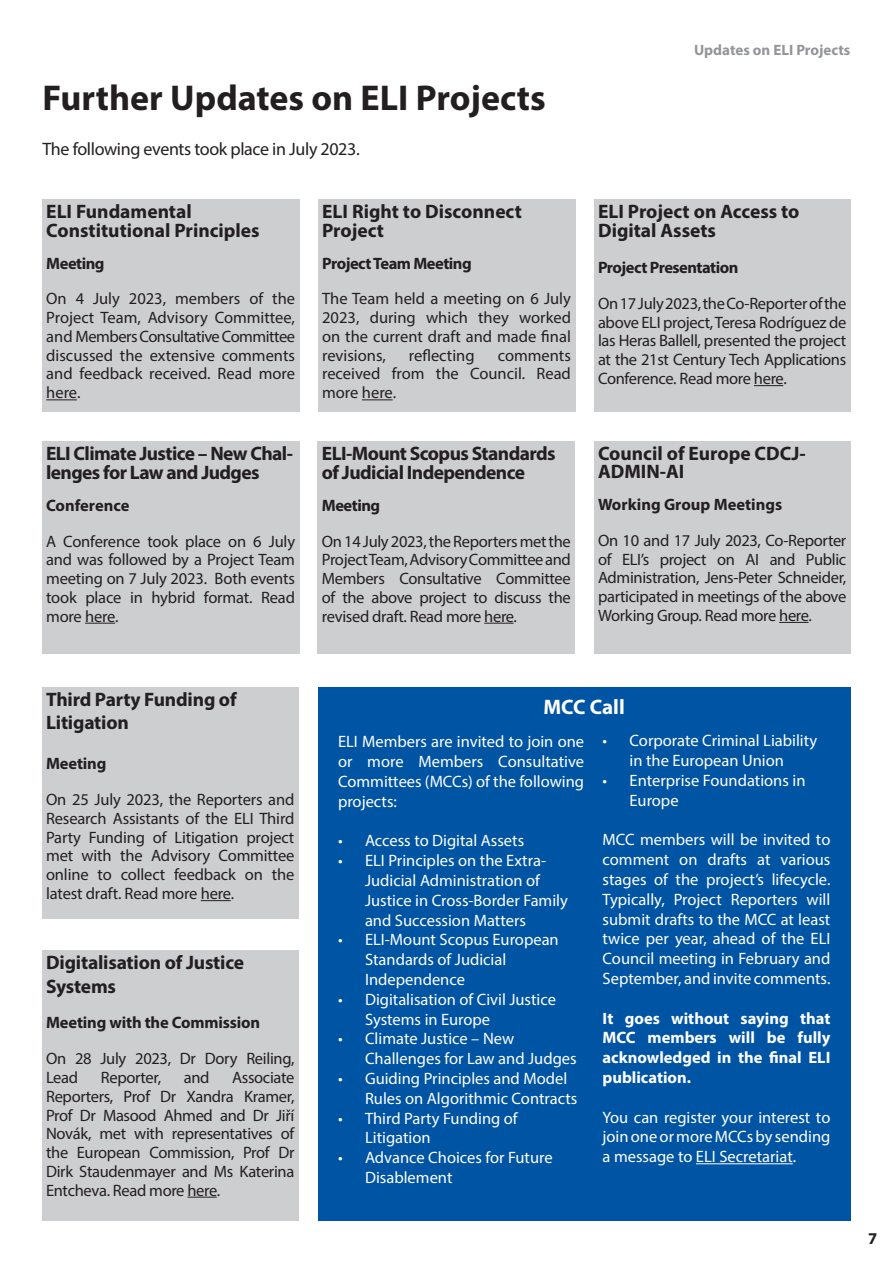
<style>
.page{position:relative;width:893px;height:1263px;background:#fff}
.page>*{position:absolute;margin:0;border:0;box-sizing:border-box;transform-origin:0 0}
.Smaller_Heading_aligned_Left{font:700 36px "Myriad Pro";color:#231f20}
.t1{font:700 21px "Myriad Pro";color:#fff}
.text_bullet_copy_2{font:700 19.5px/19.5px "Myriad Pro";letter-spacing:-.01em;color:#231f20}
.text_bullet_copy_2-2{font:700 19.5px/19.5px "Myriad Pro";letter-spacing:-.03em;color:#231f20}
.Larger_Heading_aligned_Right{font:18px "Myriad Pro";letter-spacing:-.02em;color:#231f20}
.text_bullet_copy_2-3{font:16.5px/18.8px "Myriad Pro";letter-spacing:-.015em;color:#231f20;text-align:justify}
.t2{font:16.5px/19.8px "Myriad Pro";color:#fff}
.t3{font:700 16.5px/19.8px "Myriad Pro";color:#fff;text-align:justify}
.text_bullet_copy_2-4{font:700 16.5px "Myriad Pro";letter-spacing:-.01em;color:#231f20}
.text_bullet_copy_2-5{font:700 16.5px "Myriad Pro";letter-spacing:-.03em;color:#231f20}
.Column{font:700 15px "Myriad Pro";color:#939598}
</style>
<div class="page">
<div style="left:594px;top:199px;width:257px;height:213px;background:#cdced0"></div>
<svg style="left:754px;top:385px;width:29px;height:1px"></svg>
<div style="left:42px;top:441px;width:257px;height:213px;background:#cdced0"></div>
<hr style="left:85px;top:623px;width:30px;height:1px;background:#231f20">
<div style="left:318px;top:441px;width:257px;height:213px;background:#cdced0"></div>
<hr style="left:484px;top:623px;width:30px;height:1px;background:#231f20">
<div style="left:594px;top:441px;width:257px;height:213px;background:#cdced0"></div>
<hr style="left:779px;top:622px;width:30px;height:1px;background:#231f20">
<div style="left:42px;top:687px;width:257px;height:231px;background:#cdced0"></div>
<hr style="left:201px;top:900px;width:30px;height:1px;background:#231f20">
<div style="left:42px;top:950px;width:257px;height:270px;background:#cdced0"></div>
<hr style="left:187px;top:1197px;width:30px;height:1px;background:#231f20">
<div style="left:42px;top:199px;width:257px;height:213px;background:#cdced0"></div>
<hr style="left:46px;top:399px;width:31px;height:1px;background:#231f20">
<div style="left:318px;top:199px;width:257px;height:213px;background:#cdced0"></div>
<hr style="left:362px;top:399px;width:31px;height:1px;background:#231f20">
<div style="left:318px;top:687px;width:533px;height:533px;background:#0054a4"></div>
<hr style="left:696px;top:1163px;width:97px;height:1px;background:#fff">
<p class="Smaller_Heading_aligned_Left" style="left:43px;top:75px;width:505px">Further Updates on ELI Projects</p>
<p class="Larger_Heading_aligned_Right" style="left:43px;top:138px;width:319px">The following events took place in July 2023.</p>
<p class="text_bullet_copy_2" style="left:46px;top:201px;width:215px">ELI Fundamental<br>Constitutional Principles</p>
<p class="text_bullet_copy_2-5" style="left:46px;top:252px;width:60px">Meeting</p>
<p class="text_bullet_copy_2-3" style="left:46px;top:289px;width:250px">On 4 July 2023, members of the Project Team, Advisory Committee, and Members Consultative Committee discussed the extensive comments and feedback received. Read more here.</p>
<p class="text_bullet_copy_2-2" style="left:46px;top:443px;width:248px">ELI Climate Justice – New Chal&shy;lenges for Law and Judges</p>
<p class="text_bullet_copy_2-4" style="left:46px;top:494px;width:85px">Conference</p>
<p class="text_bullet_copy_2-3" style="left:46px;top:531px;width:251px">A Conference took place on 6 July and was followed by a Project Team meeting on 7 July 2023. Both events took place in hybrid format. Read more here.</p>
<p class="text_bullet_copy_2" style="left:322px;top:201px;width:201px">ELI Right to Disconnect<br>Project</p>
<p class="text_bullet_copy_2-5" style="left:322px;top:252px;width:151px">Project Team Meeting</p>
<p class="text_bullet_copy_2-3" style="left:322px;top:289px;width:250px">The Team held a meeting on 6 July 2023, during which they worked on the current draft and made final revisions,</p>
<p class="text_bullet_copy_2-3" style="left:409px;top:346px;width:67px">reflecting</p>
<p class="text_bullet_copy_2-3" style="left:322px;top:346px;width:250px;text-indent:176px">comments received from the Council. Read more here.</p>
<p class="text_bullet_copy_2-2" style="left:322px;top:443px;width:235px">ELI-Mount Scopus Standards of Judicial Independence</p>
<p class="text_bullet_copy_2-5" style="left:322px;top:494px;width:60px">Meeting</p>
<p class="text_bullet_copy_2-3" style="left:322px;top:531px;width:250px">On 14 July 2023, the Reporters met the Project Team, Advisory Committee and Members Consultative Committee of the above project to discuss the revised draft. Read more here.</p>
<p class="Column" style="left:694px;top:40px;width:158px">Updates on ELI Projects</p>
<p class="text_bullet_copy_2" style="left:598px;top:201px;width:203px">ELI Project on Access to<br>Digital Assets</p>
<p class="text_bullet_copy_2-5" style="left:598px;top:257px;width:142px">Project Presentation</p>
<p class="text_bullet_copy_2-3" style="left:598px;top:294px;width:250px">On 17 July 2023, the Co-Reporter of the above ELI project, Teresa Rodríguez de las Heras Ballell, presented the project at the 21st Century Tech Applications Conference. Read more here.</p>
<p class="text_bullet_copy_2" style="left:598px;top:443px;width:209px;line-height:18.8px">Council of Europe CDCJ-<br>ADMIN-AI</p>
<p class="text_bullet_copy_2-4" style="left:598px;top:494px;width:186px">Working Group Meetings</p>
<p class="text_bullet_copy_2-3" style="left:598px;top:531px;width:250px">On 10 and 17 July 2023, Co-Reporter of ELI’s project on AI and Public Administration, Jens-Peter Schneider, participated in meetings of the above Working Group. Read more here.</p>
<p class="text_bullet_copy_2" style="left:46px;top:687px;width:192px;line-height:23.4px">Third Party Funding of<br>Litigation</p>
<p class="text_bullet_copy_2-4" style="left:46px;top:753px;width:62px">Meeting</p>
<p class="text_bullet_copy_2-3" style="left:46px;top:790px;width:250px">On 25 July 2023, the Reporters and Research Assistants of the ELI Third Party Funding of Litigation project met with the Advisory Committee online to collect feedback on the latest draft. Read more here.</p>
<p class="text_bullet_copy_2" style="left:46px;top:950px;width:200px;line-height:23.4px">Digitalisation of Justice<br>Systems</p>
<p class="text_bullet_copy_2-4" style="left:46px;top:1012px;width:216px">Meeting with the Commission</p>
<p class="text_bullet_copy_2-3" style="left:46px;top:1049px;width:250px">On 28 July 2023, Dr Dory Reiling,<br>Lead</p>
<p class="text_bullet_copy_2-3" style="left:101px;top:1068px;width:62px">Reporter,</p>
<p class="text_bullet_copy_2-3" style="left:184px;top:1068px;width:27px">and</p>
<p class="text_bullet_copy_2-3" style="left:46px;top:1068px;width:250px;text-indent:186px">Associate Reporters, Prof Dr Xandra Kramer, Prof Dr Masood Ahmed and Dr Jiří Novák, met with representatives of the European Commission, Prof Dr Dirk Staudenmayer and Ms Katerina Entcheva. Read more here.</p>
<p class="t1" style="left:543px;top:693px;width:83px">MCC Call</p>
<p class="t2" style="left:338px;top:732px;width:248px;text-align:justify">ELI Members are invited to join one or more Members Consultative Committees (MCCs) of the following projects:</p>
<p class="t2" style="left:338px;top:831px;width:188px">• Access to Digital Assets</p>
<p class="t2" style="left:365px;top:850px;width:204px;text-indent:-27px">• ELI Principles on the Extra-<br>Judicial Administration of<br>Justice in Cross-Border Family and Succession Matters</p>
<p class="t2" style="left:365px;top:930px;width:195px;text-indent:-27px">• ELI-Mount Scopus European<br>Standards of Judicial<br>Independence</p>
<p class="t2" style="left:365px;top:989px;width:193px;text-indent:-27px">• Digitalisation of Civil Justice<br>Systems in Europe</p>
<p class="t2" style="left:365px;top:1029px;width:213px;text-indent:-27px">• Climate Justice – New<br>Challenges for Law and Judges</p>
<p class="t2" style="left:365px;top:1068px;width:214px;text-indent:-27px">• Guiding Principles and Model<br>Rules on Algorithmic Contracts</p>
<p class="t2" style="left:365px;top:1108px;width:154px;text-indent:-27px">• Third Party Funding of<br>Litigation</p>
<p class="t2" style="left:365px;top:1147px;width:189px;text-indent:-27px">• Advance Choices for Future<br>Disablement</p>
<p class="t2" style="left:603px;top:731px;width:216px;text-align:center">• Corporate Criminal Liability in the European Union</p>
<p class="t2" style="left:630px;top:770px;width:177px;text-indent:-27px">• Enterprise Foundations in<br>Europe</p>
<p class="t2" style="left:603px;top:830px;width:229px;text-align:justify">MCC members will be invited to comment on drafts at various stages of the project’s lifecycle.<br>Typically, Project Reporters will submit drafts to the MCC at least twice per year, ahead of the ELI Council meeting in February and September, and invite comments.</p>
<p class="t3" style="left:603px;top:1007px;width:229px">It goes without saying that MCC members will be fully acknowledged in the final ELI publication.</p>
<p class="t2" style="left:603px;top:1107px;width:229px;text-align:justify">You can register your interest to join one or more MCCs by sending a message to ELI Secretariat.</p>
<p class="text_bullet_copy_2-4" style="left:868px;top:1227px;width:11px">7</p>
</div>
